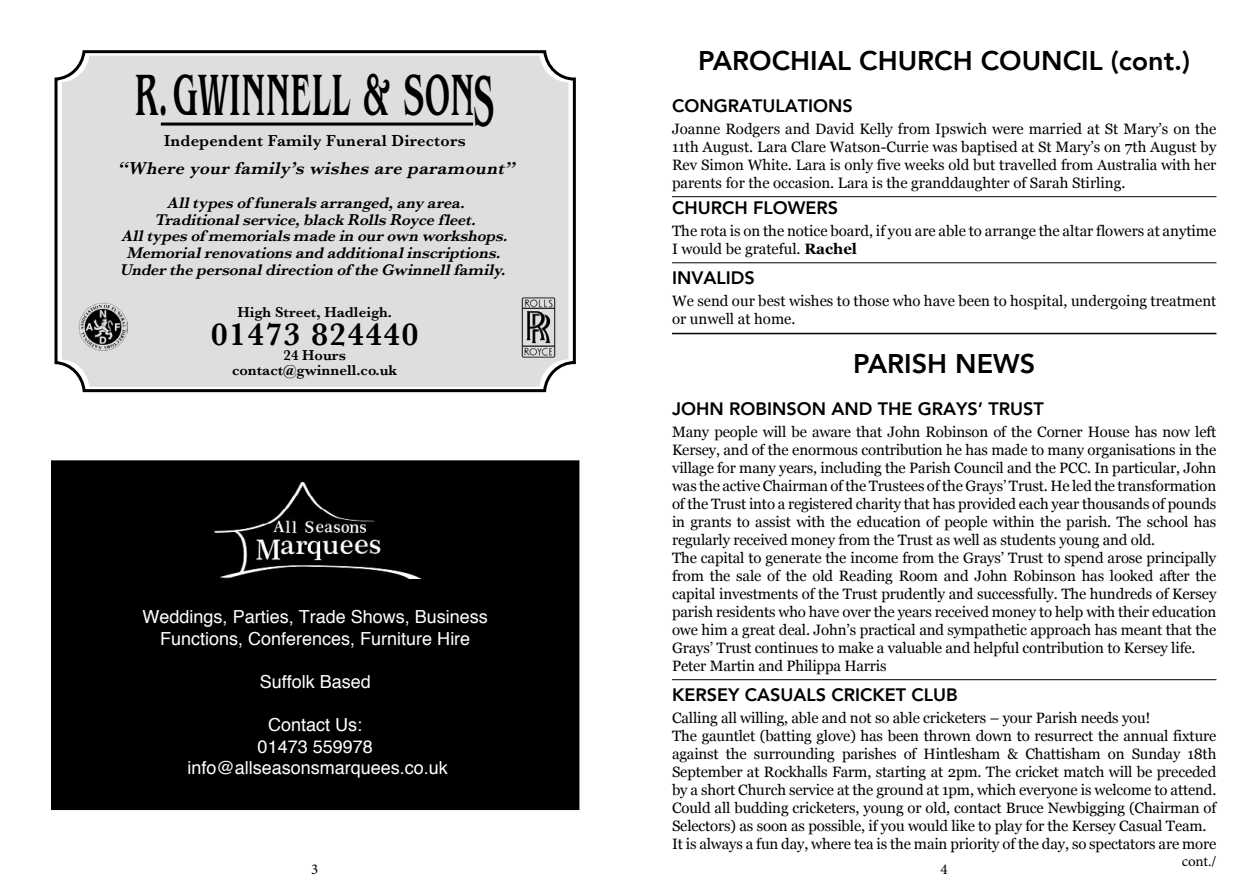
<style>
.page{position:relative;width:1259px;height:893px;background:#fff}
.page>*{position:absolute;margin:0;border:0;box-sizing:border-box;transform-origin:0 0}
.t1{font:500 condensed 61.2px "Benguiat Pro ITC";color:#000;scale:.67 1}
.t2{font:600 33px "Baskerville";letter-spacing:.045em;color:#000}
.t3{font:800 27px "Avenir";color:#000}
.t4{font:18px/21.6px "Helvetica";color:#fff;text-align:center}
.t5{font:800 18px "Avenir";color:#000}
.t6{font:italic 600 18px "Baskerville";color:#000}
.t7{font:600 16.5px "Baskerville";letter-spacing:.015em;color:#000}
.t8{font:italic 600 16.2px/16.8px "Baskerville";color:#000;text-align:center}
.t9{font:15px/18px "Georgia";letter-spacing:-.01em;color:#000}
.t10{font:600 15px/15px "Baskerville";color:#000;text-align:center}
.t11{font:15px "Minion Pro";color:#000}
.s1{font-size:75.9px}
.s2{font-weight:700}
</style>
<div class="page">
<hr style="left:672px;top:679px;width:544px;height:1px;background:#000">
<hr style="left:672px;top:196px;width:544px;height:1px;background:#000">
<hr style="left:672px;top:262px;width:544px;height:1px;background:#000">
<hr style="left:672px;top:333px;width:544px;height:1px;background:#000">
<svg style="left:54px;top:50px;width:522px;height:343px;background:#d6d6d6"></svg>
<div style="left:52px;top:461px;width:527px;height:348px;background:#000"></div>
<img style="left:214px;top:483px;width:206px;height:96px">
<h1 class="t1" style="left:134px;top:61px;width:539px">R.GWINNELL &amp; SON<span class="s1">S</span></h1>
<p class="t7" style="left:164px;top:129px;width:303px">Independent Family Funeral Directors</p>
<p class="t6" style="left:117px;top:156px;width:404px">“Where yourfamily’s wishes are paramount”</p>
<p class="t8" style="left:120px;top:194px;width:394px">Alltypesof funeralsarranged,anyarea.<br>Traditionalservice,blackRollsRoycefleet.<br>Alltypesof memorialsmadein ourown workshops.<br>Memorialrenovationsand additionalinscriptions.<br>Underthepersonaldirection of theGwinnellfamily.</p>
<p class="t10" style="left:237px;top:304px;width:156px">High Street, Hadleigh.</p>
<h2 class="t2" style="left:211px;top:311px;width:208px">01473 824440</h2>
<p class="t10" style="left:232px;top:348px;width:167px">24 Hours contact@gwinnell.co.uk</p>
<p class="t4" style="left:143px;top:605px;width:347px">Weddings, Parties, Trade Shows, Business<br>Functions, Conferences, Furniture Hire</p>
<p class="t4" style="left:260px;top:670px;width:113px">Suffolk Based</p>
<p class="t4" style="left:187px;top:713px;width:262px">Contact Us:<br>01473 559978 info@allseasonsmarquees.co.uk</p>
<p class="t3" style="left:698px;top:39px;width:493px">PAROCHIAL CHURCH COUNCIL (cont.)</p>
<p class="t5" style="left:672px;top:91px;width:182px">CONGRATULATIONS</p>
<p class="t9" style="left:672px;top:119px;width:546px;text-align:justify">Joanne Rodgers and David Kelly from Ipswich were married at St Mary’s on the 11th August. Lara Clare Watson-Currie was baptised at St Mary’s on 7th August by Rev Simon White. Lara is only five weeks old but travelled from Australia with her parents for the occasion. Lara is the granddaughter of Sarah Stirling.</p>
<p class="t5" style="left:672px;top:193px;width:167px">CHURCH FLOWERS</p>
<p class="t9" style="left:672px;top:221px;width:546px">The rota is on the notice board, if you are able to arrange the altar flowers at anytime<br>I would be grateful. <span class="s2">Rachel</span></p>
<p class="t5" style="left:672px;top:264px;width:84px">INVALIDS</p>
<p class="t9" style="left:672px;top:291px;width:546px">We send our best wishes to those who have been to hospital, undergoing treatment or unwell at home.</p>
<p class="t3" style="left:853px;top:342px;width:183px">PARISH NEWS</p>
<p class="t5" style="left:672px;top:394px;width:373px">JOHN ROBINSON AND THE GRAYS’ TRUST</p>
<p class="t9" style="left:672px;top:422px;width:546px">Many people will be aware that John Robinson of the Corner House has now left Kersey, and of the enormous contribution he has made to many organisations in the village for many years, including the Parish Council and the PCC. In particular, John was the active Chairman of the Trustees of the Grays’ Trust. He led the transformation of the Trust into a registered charity that has provided each year thousands of pounds in grants to assist with the education of people within the parish. The school has regularly received money from the Trust as well as students young and old.<br>The capital to generate the income from the Grays’ Trust to spend arose principally from the sale of the old Reading Room and John Robinson has looked after the capital investments of the Trust prudently and successfully. The hundreds of Kersey parish residents who have over the years received money to help with their education owe him a great deal. John’s practical and sympathetic approach has meant that the Grays’ Trust continues to make a valuable and helpful contribution to Kersey life.<br>Peter Martin and Philippa Harris</p>
<p class="t5" style="left:672px;top:681px;width:287px">KERSEY CASUALS CRICKET CLUB</p>
<p class="t9" style="left:672px;top:708px;width:546px">Calling all willing, able and not so able cricketers – your Parish needs you!<br>The gauntlet (batting glove) has been thrown down to resurrect the annual fixture against the surrounding parishes of Hintlesham &amp; Chattisham on Sunday 18th September at Rockhalls Farm, starting at 2pm. The cricket match will be preceded by a short Church service at the ground at 1pm, which everyone is welcome to attend.<br>Could all budding cricketers, young or old, contact Bruce Newbigging (Chairman of Selectors) as soon as possible, if you would like to play for the Kersey Casual Team.<br>It is always a fun day, where tea is the main priority of the day, so spectators are more</p>
<p class="t11" style="left:311px;top:859px;width:9px">3</p>
<p class="t11" style="left:940px;top:859px;width:9px">4</p>
<p class="t11" style="left:1181px;top:851px;width:36px">cont./</p>
</div>
